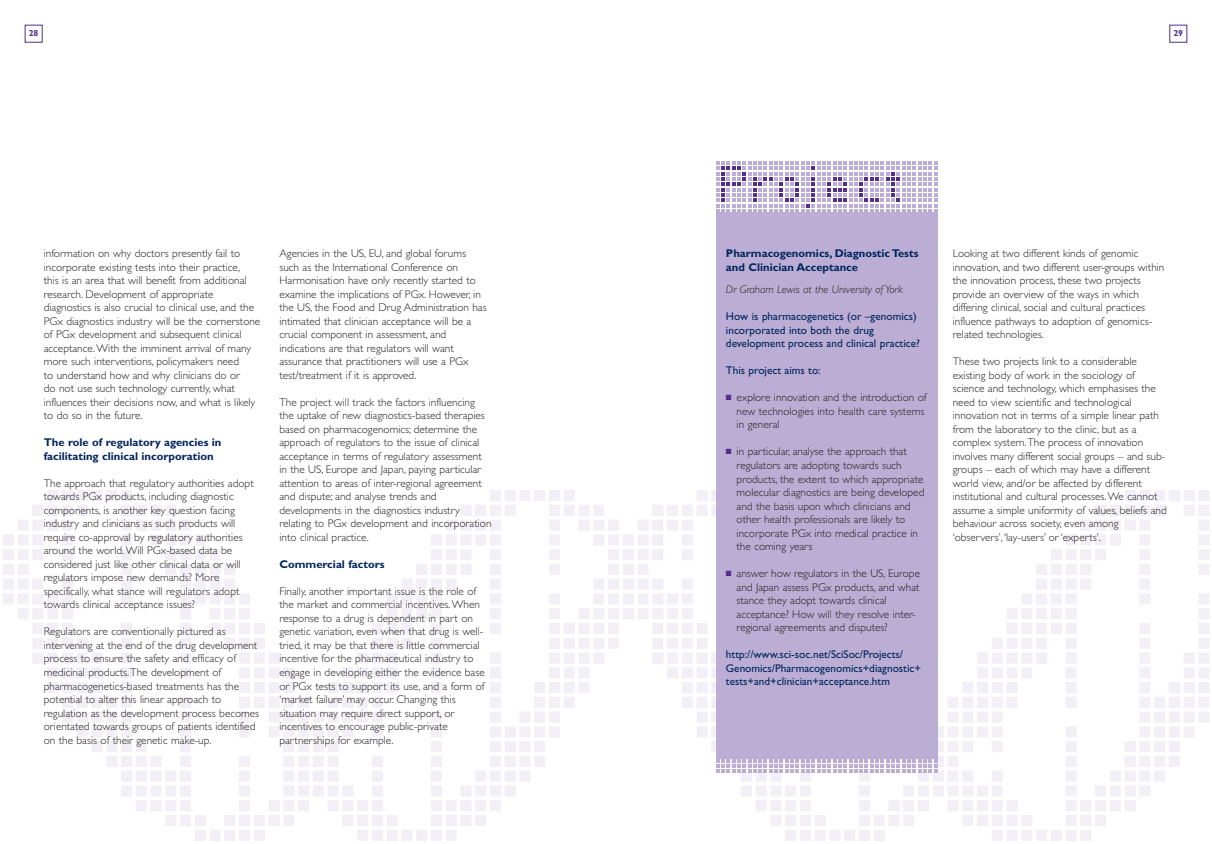
<style>
.page{position:relative;width:1212px;height:844px;background:#fff}
.page>*{position:absolute;margin:0;border:0;box-sizing:border-box;transform-origin:0 0}
.t1{font:300 11.25px/13.5px "Gill Sans";color:#231f20}
.t2{font:11.25px/13.5px "Gill Sans";color:#00255d}
.t3{font:700 11.25px/13.5px "Gill Sans";color:#00255d}
.t4{font:italic 300 11.25px "Gill Sans";color:#231f20}
.t5{font:700 8.75px "Gill Sans";color:#532d8f}
.s1{color:#532d8f}
</style>
<div class="page">
<svg style="left:3px;top:490px;width:1206px;height:350px"></svg>
<div style="left:1169px;top:25px;width:18px;height:18px;border:1px solid #532d8f"></div>
<div style="left:25px;top:25px;width:18px;height:18px;border:1px solid #532d8f"></div>
<div style="left:716px;top:213px;width:221px;height:545px;background:#bbadd3"></div>
<svg style="left:716px;top:758px;width:221px;height:14px"></svg>
<svg style="left:716px;top:161px;width:221px;height:52px"></svg>
<p class="t5" style="left:29px;top:30px;width:11px">28</p>
<p class="t5" style="left:1173px;top:30px;width:11px">29</p>
<p class="t1" style="left:44px;top:247px;width:218px">information on why doctors presently fail to incorporate existing tests into their practice,<br>this is an area that will benefit from additional research. Development of appropriate diagnostics is also crucial to clinical use, and the PGx diagnostics industry will be the cornerstone of PGx development and subsequent clinical acceptance.With the imminent arrival of many more such interventions, policymakers need<br>to understand how and why clinicians do or<br>do not use such technology currently, what influences their decisions now, and what is likely to do so in the future.</p>
<p class="t3" style="left:44px;top:436px;width:179px">The role of regulatory agencies in facilitating clinical incorporation</p>
<p class="t1" style="left:44px;top:477px;width:211px">The approach that regulatory authorities adopt towards PGx products, including diagnostic components, is another key question facing industry and clinicians as such products will require co-approval by regulatory authorities around the world.Will PGx-based data be considered just like other clinical data or will regulators impose new demands? More specifically, what stance will regulators adopt towards clinical acceptance issues?</p>
<p class="t1" style="left:44px;top:625px;width:217px">Regulators are conventionally pictured as intervening at the end of the drug development process to ensure the safety and efficacy of medicinal products.The development of pharmacogenetics-based treatments has the potential to alter this linear approach to regulation as the development process becomes orientated towards groups of patients identified on the basis of their genetic make-up.</p>
<p class="t1" style="left:279px;top:247px;width:209px">Agencies in the US, EU, and global forums such as the International Conference on Harmonisation have only recently started to examine the implications of PGx. However, in the US, the Food and Drug Administration has intimated that clinician acceptance will be a crucial component in assessment, and indications are that regulators will want assurance that practitioners will use a PGx test/treatment if it is approved.</p>
<p class="t1" style="left:279px;top:396px;width:214px">The project will track the factors influencing the uptake of new diagnostics-based therapies based on pharmacogenomics; determine the approach of regulators to the issue of clinical acceptance in terms of regulatory assessment in the US, Europe and Japan, paying particular attention to areas of inter-regional agreement and dispute; and analyse trends and developments in the diagnostics industry relating to PGx development and incorporation into clinical practice.</p>
<p class="t3" style="left:279px;top:558px;width:107px">Commercial factors</p>
<p class="t1" style="left:279px;top:585px;width:207px">Finally, another important issue is the role of the market and commercial incentives.When response to a drug is dependent in part on genetic variation, even when that drug is well&shy;tried, it may be that there is little commercial incentive for the pharmaceutical industry to engage in developing either the evidence base or PGx tests to support its use, and a form of ‘market failure’ may occur. Changing this situation may require direct support, or incentives to encourage public-private partnerships for example.</p>
<p class="t3" style="left:726px;top:247px;width:194px">Pharmacogenomics, Diagnostic Tests and Clinician Acceptance</p>
<p class="t4" style="left:726px;top:285px;width:178px">Dr Graham Lewis at the University of York</p>
<p class="t2" style="left:726px;top:310px;width:195px">How is pharmacogenetics (or –genomics) incorporated into both the drug development process and clinical practice?</p>
<p class="t2" style="left:726px;top:364px;width:96px">This project aims to:</p>
<p class="t1" style="left:736px;top:391px;width:191px;text-indent:-11px"><span class="s1">■</span> explore innovation and the introduction of new technologies into health care systems in general</p>
<p class="t1" style="left:736px;top:446px;width:189px;text-indent:-11px"><span class="s1">■</span> in particular, analyse the approach that regulators are adopting towards such products, the extent to which appropriate molecular diagnostics are being developed and the basis upon which clinicians and other health professionals are likely to incorporate PGx into medical practice in the coming years</p>
<p class="t1" style="left:736px;top:567px;width:185px;text-indent:-11px"><span class="s1">■</span> answer how regulators in the US, Europe and Japan assess PGx products, and what stance they adopt towards clinical acceptance? How will they resolve inter&shy;regional agreements and disputes?</p>
<p class="t2" style="left:726px;top:648px;width:197px">http://www.sci-soc.net/SciSoc/Projects/<br>Genomics/Pharmacogenomics+diagnostic+ tests+and+clinician+acceptance.htm</p>
<p class="t1" style="left:953px;top:247px;width:213px">Looking at two different kinds of genomic innovation, and two different user-groups within the innovation process, these two projects provide an overview of the ways in which differing clinical, social and cultural practices influence pathways to adoption of genomics&shy;related technologies.</p>
<p class="t1" style="left:953px;top:355px;width:215px">These two projects link to a considerable existing body of work in the sociology of science and technology, which emphasises the need to view scientific and technological innovation not in terms of a simple linear path from the laboratory to the clinic, but as a complex system.The process of innovation involves many different social groups – and sub&shy;groups – each of which may have a different world view, and/or be affected by different institutional and cultural processes.We cannot assume a simple uniformity of values, beliefs and behaviour across society, even among ‘observers’,‘lay-users’ or ‘experts’.</p>
</div>
